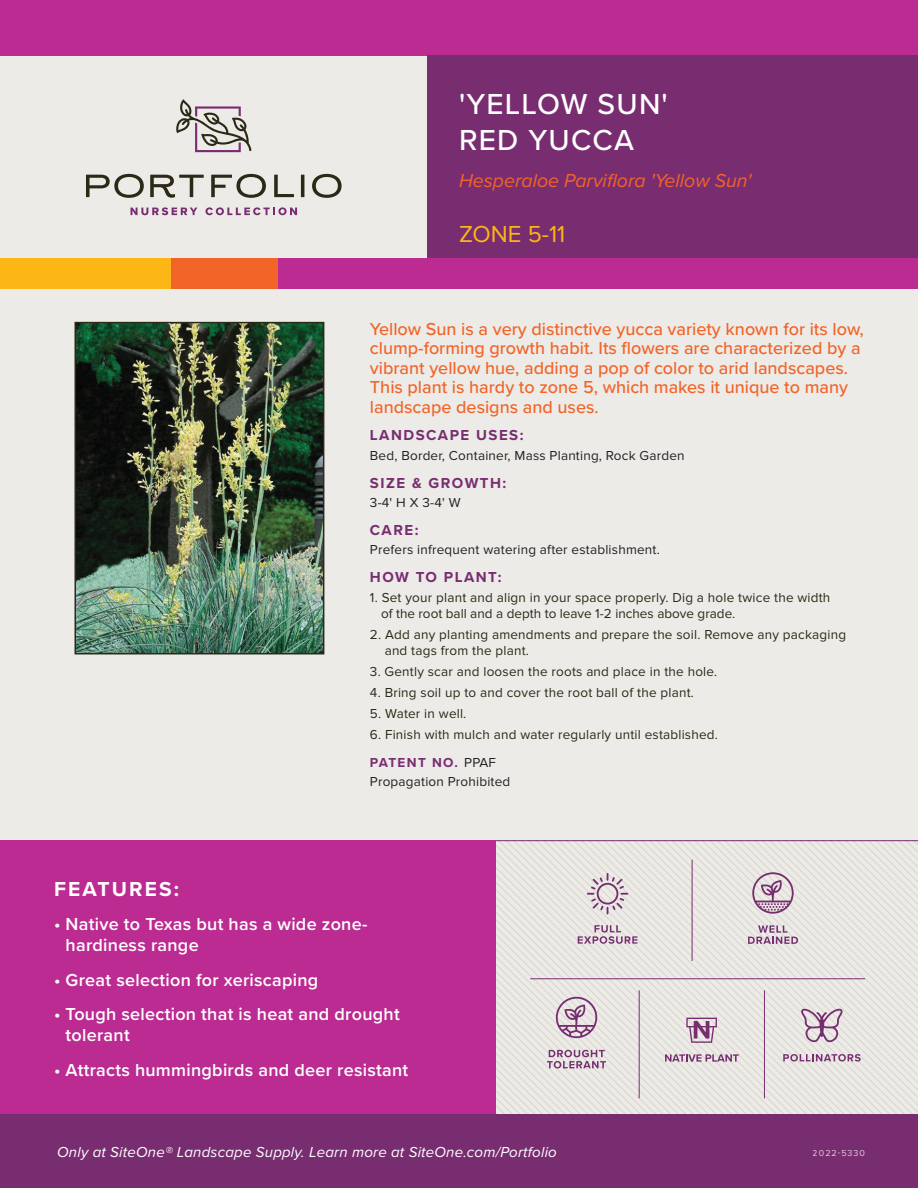
<style>
.page{position:relative;width:918px;height:1188px;background:#fff}
.page>*{position:absolute;margin:0;border:0;box-sizing:border-box;transform-origin:0 0}
.t1{font:500 30px/36px "Proxima Nova";letter-spacing:.04em;color:#fff}
.t2{font:24px "Proxima Nova";color:#fcb615}
.t3{font:700 21px "Proxima Nova";letter-spacing:.1em;color:#fff}
.t4{font:italic 19.5px "Proxima Nova";color:#f26428}
.t5{font:500 18px/19.5px "Proxima Nova";color:#f26428}
.t6{font:600 18px/21px "Proxima Nova";letter-spacing:.015em;color:#fff}
.t7{font:italic 15px "Proxima Nova";letter-spacing:.015em;color:#fff}
.t8{font:700 15px "Proxima Nova";letter-spacing:.1em;color:#792d71}
.t9{font:13.5px/16.2px "Proxima Nova";letter-spacing:.015em;color:#2d2917}
.t10{font:13.5px "Proxima Nova";letter-spacing:.015em;color:#231f20}
.t11{font:9px "Proxima Nova";letter-spacing:.1em;color:#fff}
.s1{font-weight:700;color:#792d71}
.s2{color:#231f20}
</style>
<div class="page">
<div style="left:0;top:48px;width:918px;height:1069px;background:#ecebe7"></div>
<div style="left:0;top:0;width:918px;height:56px;background:#bc2b92"></div>
<div style="left:427px;top:55px;width:491px;height:211px;background:#792d71"></div>
<div style="left:0;top:840px;width:496px;height:279px;background:#bc2b92"></div>
<div style="left:0;top:258px;width:173px;height:31px;background:#fcb615"></div>
<div style="left:171px;top:258px;width:109px;height:31px;background:#f26428"></div>
<div style="left:278px;top:258px;width:151px;height:31px;background:#bc2b92"></div>
<div style="left:424px;top:258px;width:494px;height:31px;background:#bc2b92"></div>
<svg style="left:131px;top:207px;width:66px;height:8px"></svg>
<svg style="left:205px;top:207px;width:92px;height:8px"></svg>
<svg style="left:86px;top:174px;width:58px;height:24px"></svg>
<svg style="left:150px;top:175px;width:54px;height:23px"></svg>
<svg style="left:211px;top:174px;width:55px;height:24px"></svg>
<svg style="left:274px;top:175px;width:20px;height:22px"></svg>
<hr style="left:301px;top:175px;width:3px;height:22px;background:#2d2917">
<svg style="left:312px;top:174px;width:30px;height:24px"></svg>
<svg style="left:176px;top:99px;width:75px;height:53px"></svg>
<div style="left:0;top:1114px;width:918px;height:74px;background:#792d71"></div>
<img style="left:78px;top:325px;width:243px;height:326px">
<div style="left:75px;top:322px;width:249px;height:332px;border:2px solid #2d2917"></div>
<svg style="left:496px;top:840px;width:422px;height:274px"></svg>
<h1 class="t1" style="left:459px;top:85px;width:210px">'YELLOW SUN'<br>RED YUCCA</h1>
<h3 class="t4" style="left:459px;top:166px;width:294px">Hesperaloe Parviflora 'Yellow Sun'</h3>
<h2 class="t2" style="left:459px;top:220px;width:108px">ZONE 5-11</h2>
<p class="t5" style="left:370px;top:318px;width:495px">Yellow Sun is a very distinctive yucca variety known for its low, clump-forming growth habit. Its flowers are characterized by a vibrant yellow hue, adding a pop of color to arid landscapes.<br>This plant is hardy to zone 5, which makes it unique to many landscape designs and uses.</p>
<p class="t8" style="left:370px;top:424px;width:155px">LANDSCAPE USES:</p>
<p class="t10" style="left:370px;top:448px;width:316px">Bed, Border, Container, Mass Planting, Rock Garden</p>
<p class="t8" style="left:370px;top:471px;width:138px">SIZE &amp; GROWTH:</p>
<p class="t10" style="left:370px;top:495px;width:92px">3-4' H X 3-4' W</p>
<p class="t8" style="left:370px;top:519px;width:50px">CARE:</p>
<p class="t10" style="left:370px;top:542px;width:291px">Prefers infrequent watering after establishment.</p>
<p class="t8" style="left:370px;top:566px;width:133px">HOW TO PLANT:</p>
<p class="t9" style="left:381px;top:589px;width:451px;text-indent:-11px">1. Set your plant and align in your space properly. Dig a hole twice the width of the root ball and a depth to leave 1-2 inches above grade.</p>
<p class="t9" style="left:385px;top:626px;width:463px;text-indent:-15px">2. Add any planting amendments and prepare the soil. Remove any packaging and tags from the plant.</p>
<p class="t9" style="left:370px;top:664px;width:349px">3. Gently scar and loosen the roots and place in the hole.</p>
<p class="t9" style="left:370px;top:685px;width:326px">4. Bring soil up to and cover the root ball of the plant.</p>
<p class="t9" style="left:370px;top:706px;width:98px">5. Water in well.</p>
<p class="t9" style="left:370px;top:721px;width:350px;line-height:27.8px">6. Finish with mulch and water regularly until established.<br><span class="s1">PATENT NO.</span> <span class="s2">PPAF</span></p>
<p class="t10" style="left:370px;top:774px;width:142px">Propagation Prohibited</p>
<h3 class="t3" style="left:54px;top:873px;width:127px">FEATURES:</h3>
<h3 class="t6" style="left:66px;top:913px;width:303px;text-indent:-12px">• Native to Texas but has a wide zone&shy;hardiness range</h3>
<h3 class="t6" style="left:54px;top:969px;width:266px">• Great selection for xeriscaping</h3>
<h3 class="t6" style="left:66px;top:1003px;width:336px;text-indent:-12px">• Tough selection that is heat and drought tolerant</h3>
<h3 class="t6" style="left:54px;top:1059px;width:356px">• Attracts hummingbirds and deer resistant</h3>
<p class="t7" style="left:57px;top:1141px;width:501px">Only at SiteOne® Landscape Supply. Learn more at SiteOne.com/Portfolio</p>
<p class="t11" style="left:813px;top:1148px;width:54px">2022-5330</p>
</div>
